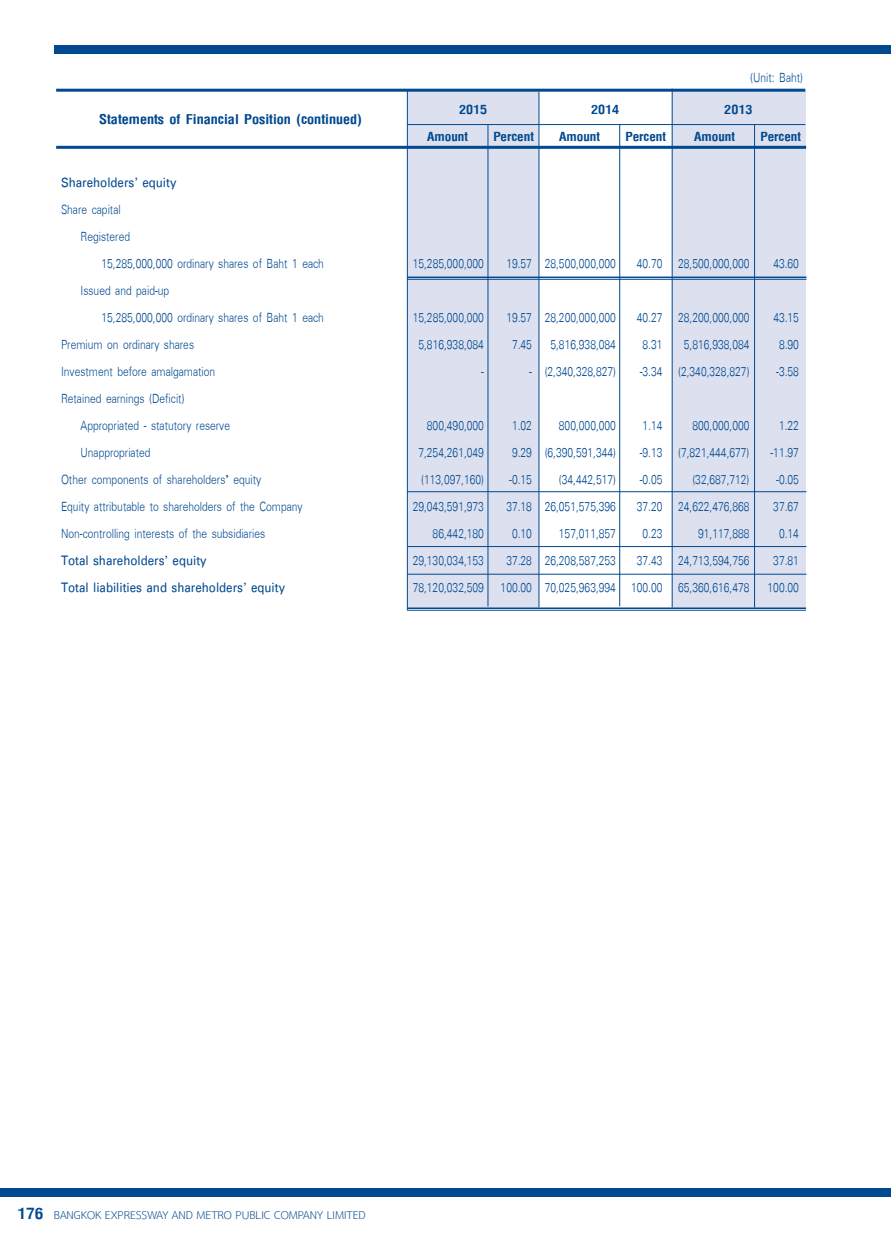
<style>
.page{position:relative;width:891px;height:1242px;background:#fff}
.page>*{position:absolute;margin:0;border:0;box-sizing:border-box;transform-origin:0 0}
.t1{font:700 21px "PS Lx Display";color:#014990}
.t2{font:19.5px/27px "UP Cx C";color:#014990;scale:.9 1}
.t3{font:700 19.5px "UP Cx C";color:#014990;scale:.9 1}
.t4{font:700 19.5px "PS Lx Display";color:#014990}
.t5{font:16.5px "TH Sarabun New";color:#014990}
.s1{font-family:"PS Lx Display";font-weight:700;font-size:24px}
</style>
<div class="page">
<div style="left:54px;top:45px;width:837px;height:9px;background:#014990"></div>
<div style="left:0;top:1188px;width:891px;height:9px;background:#014990"></div>
<div style="left:672px;top:89px;width:134px;height:519px;background:#dde1ef"></div>
<div style="left:407px;top:89px;width:132px;height:519px;background:#dde1ef"></div>
<hr style="left:539px;top:92px;width:1px;height:516px;background:#014990">
<hr style="left:672px;top:89px;width:1px;height:519px;background:#014990">
<hr style="left:619px;top:125px;width:1px;height:481px;background:#014990">
<hr style="left:488px;top:124px;width:1px;height:483px;background:#014990">
<hr style="left:754px;top:124px;width:1px;height:484px;background:#014990">
<hr style="left:407px;top:90px;width:1px;height:520px;background:#014990">
<hr style="left:56px;top:89px;width:749px;height:3px;background:#014990">
<hr style="left:56px;top:146px;width:750px;height:3px;background:#014990">
<hr style="left:407px;top:608px;width:399px;height:1px;background:#014990">
<hr style="left:407px;top:610px;width:399px;height:1px;background:#014990">
<hr style="left:407px;top:124px;width:398px;height:1px;background:#014990">
<hr style="left:407px;top:277px;width:399px;height:1px;background:#014990">
<hr style="left:407px;top:279px;width:399px;height:1px;background:#014990">
<hr style="left:407px;top:491px;width:399px;height:1px;background:#014990">
<hr style="left:407px;top:546px;width:399px;height:1px;background:#014990">
<hr style="left:407px;top:574px;width:399px;height:1px;background:#014990">
<p class="t1" style="left:99px;top:107px;width:264px">Statements of Financial Position (continued)</p>
<p class="t2" style="left:750px;top:64px;width:60px">(Unit: Baht)</p>
<p class="t4" style="left:459px;top:99px;width:30px">2015</p>
<p class="t4" style="left:591px;top:99px;width:30px">2014</p>
<p class="t4" style="left:724px;top:99px;width:30px">2013</p>
<p class="t4" style="left:427px;top:125px;width:42px">Amount</p>
<p class="t4" style="left:493px;top:125px;width:42px">Percent</p>
<p class="t4" style="left:559px;top:125px;width:42px">Amount</p>
<p class="t4" style="left:625px;top:125px;width:42px">Percent</p>
<p class="t4" style="left:694px;top:125px;width:42px">Amount</p>
<p class="t4" style="left:760px;top:125px;width:42px">Percent</p>
<p class="t3" style="left:61px;top:170px;width:130px">Shareholders’ equity</p>
<p class="t2" style="left:61px;top:196px;width:68px">Share capital</p>
<p class="t2" style="left:81px;top:223px;width:57px">Registered</p>
<p class="t2" style="left:102px;top:250px;width:249px">15,285,000,000 ordinary shares of Baht 1 each</p>
<p class="t2" style="left:413px;top:250px;width:431px">15,285,000,000 19.57 28,500,000,000 40.70 28,500,000,000 43.60</p>
<p class="t2" style="left:102px;top:277px;width:249px;text-indent:-21px">Issued and paid-up<br>15,285,000,000 ordinary shares of Baht 1 each</p>
<p class="t2" style="left:413px;top:304px;width:431px">15,285,000,000 19.57 28,200,000,000 40.27 28,200,000,000 43.15</p>
<p class="t2" style="left:61px;top:331px;width:149px">Premium on ordinary shares</p>
<p class="t2" style="left:418px;top:331px;width:74px">5,816,938,084</p>
<p class="t2" style="left:512px;top:331px;width:117px">7.45 5,816,938,084</p>
<p class="t2" style="left:643px;top:331px;width:120px">8.31 5,816,938,084</p>
<p class="t2" style="left:779px;top:331px;width:24px">8.90</p>
<p class="t2" style="left:61px;top:358px;width:173px">Investment before amalgamation</p>
<p class="t2" style="left:481px;top:358px;width:300px">- - (2,340,328,827) -3.34 (2,340,328,827)</p>
<p class="t2" style="left:776px;top:358px;width:27px">-3.58</p>
<p class="t2" style="left:81px;top:385px;width:168px;text-indent:-19px">Retained earnings (Deficit)<br>Appropriated - statutory reserve</p>
<p class="t2" style="left:427px;top:412px;width:65px">800,490,000</p>
<p class="t2" style="left:512px;top:412px;width:24px">1.02</p>
<p class="t2" style="left:559px;top:412px;width:65px">800,000,000</p>
<p class="t2" style="left:643px;top:412px;width:24px">1.14</p>
<p class="t2" style="left:692px;top:412px;width:65px">800,000,000</p>
<p class="t2" style="left:779px;top:412px;width:24px">1.22</p>
<p class="t2" style="left:81px;top:439px;width:79px">Unappropriated</p>
<p class="t2" style="left:418px;top:439px;width:74px">7,254,261,049</p>
<p class="t2" style="left:512px;top:439px;width:320px">9.29 (6,390,591,344) -9.13 (7,821,444,677) -11.97</p>
<p class="t2" style="left:61px;top:466px;width:224px">Other components of shareholders’ equity</p>
<p class="t2" style="left:421px;top:466px;width:71px">(113,097,160)</p>
<p class="t2" style="left:509px;top:466px;width:27px">-0.15</p>
<p class="t2" style="left:559px;top:466px;width:117px">(34,442,517) -0.05</p>
<p class="t2" style="left:692px;top:466px;width:65px">(32,687,712)</p>
<p class="t2" style="left:776px;top:466px;width:27px">-0.05</p>
<p class="t2" style="left:61px;top:493px;width:270px">Equity attributable to shareholders of the Company</p>
<p class="t2" style="left:413px;top:493px;width:431px">29,043,591,973 37.18 26,051,575,396 37.20 24,622,476,868 37.67</p>
<p class="t2" style="left:61px;top:520px;width:228px">Non-controlling interests of the subsidiaries</p>
<p class="t2" style="left:433px;top:520px;width:59px">86,442,180</p>
<p class="t2" style="left:512px;top:520px;width:24px">0.10</p>
<p class="t2" style="left:559px;top:520px;width:65px">157,011,857</p>
<p class="t2" style="left:643px;top:520px;width:24px">0.23</p>
<p class="t2" style="left:698px;top:520px;width:59px">91,117,888</p>
<p class="t2" style="left:779px;top:520px;width:24px">0.14</p>
<p class="t3" style="left:61px;top:548px;width:163px">Total shareholders’ equity</p>
<p class="t2" style="left:413px;top:547px;width:431px">29,130,034,153 37.28 26,208,587,253 37.43 24,713,594,756 37.81</p>
<p class="t3" style="left:61px;top:575px;width:251px">Total liabilities and shareholders’ equity</p>
<p class="t2" style="left:413px;top:574px;width:431px">78,120,032,509 100.00 70,025,963,994 100.00 65,360,616,478 100.00</p>
<p class="t5" style="left:18px;top:1205px;width:349px"><span class="s1">176</span> BANGKOK EXPRESSWAY AND METRO PUBLIC COMPANY LIMITED</p>
</div>
